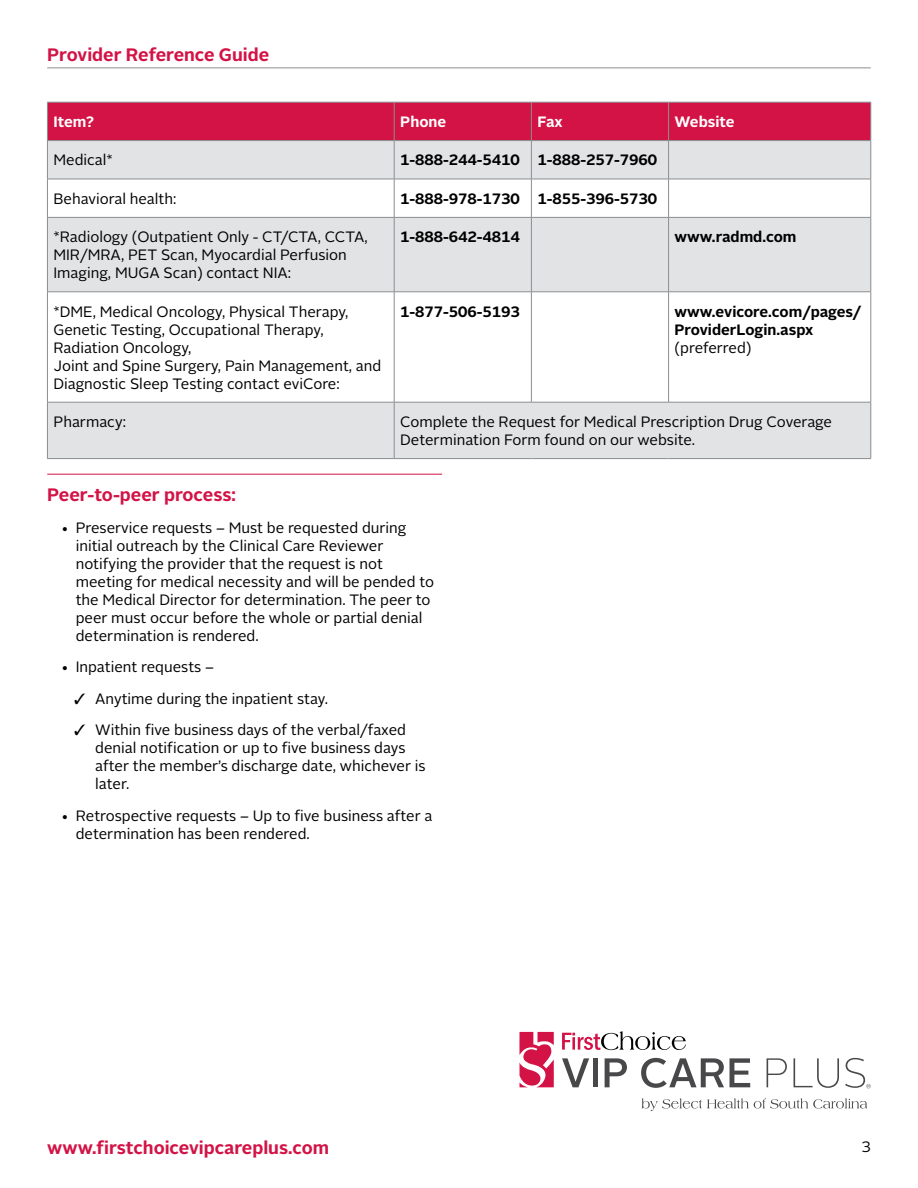
<style>
.page{position:relative;width:918px;height:1188px;background:#fff}
.page>*{position:absolute;margin:0;border:0;box-sizing:border-box;transform-origin:0 0}
.topic{font:700 18px "Alright Sans";color:#d31245}
.body{font:15px/18px "Alright Sans";color:#000}
.body-2{font:700 15px/18px "Alright Sans";color:#000}
.body-3{font:700 15px "Alright Sans";color:#fff}
.s1{font-weight:400}
</style>
<div class="page">
<hr style="left:47px;top:474px;width:395px;height:1px;background:#d31245">
<div style="left:48px;top:103px;width:823px;height:37px;background:#d31245"></div>
<svg style="left:48px;top:141px;width:823px;height:317px;fill:#e2e3e4"></svg>
<hr style="left:871px;top:402px;width:1px;height:56px;background:#8b8e90">
<hr style="left:47px;top:102px;width:347px;height:1px;background:#8b8e90">
<hr style="left:47px;top:102px;width:1px;height:38px;background:#8b8e90">
<hr style="left:394px;top:102px;width:137px;height:1px;background:#8b8e90">
<hr style="left:394px;top:102px;width:1px;height:38px;background:#8b8e90">
<hr style="left:531px;top:102px;width:138px;height:1px;background:#8b8e90">
<hr style="left:531px;top:102px;width:1px;height:38px;background:#8b8e90">
<hr style="left:669px;top:102px;width:202px;height:1px;background:#8b8e90">
<hr style="left:668px;top:102px;width:1px;height:38px;background:#8b8e90">
<hr style="left:871px;top:102px;width:1px;height:38px;background:#8b8e90">
<hr style="left:47px;top:140px;width:347px;height:1px;background:#8b8e90">
<hr style="left:47px;top:141px;width:1px;height:38px;background:#8b8e90">
<hr style="left:394px;top:140px;width:137px;height:1px;background:#8b8e90">
<hr style="left:394px;top:141px;width:1px;height:38px;background:#8b8e90">
<hr style="left:531px;top:140px;width:138px;height:1px;background:#8b8e90">
<hr style="left:531px;top:141px;width:1px;height:38px;background:#8b8e90">
<hr style="left:669px;top:140px;width:202px;height:1px;background:#8b8e90">
<hr style="left:668px;top:141px;width:1px;height:38px;background:#8b8e90">
<hr style="left:871px;top:141px;width:1px;height:38px;background:#8b8e90">
<hr style="left:47px;top:179px;width:347px;height:1px;background:#8b8e90">
<hr style="left:47px;top:179px;width:1px;height:38px;background:#8b8e90">
<hr style="left:394px;top:179px;width:137px;height:1px;background:#8b8e90">
<hr style="left:394px;top:179px;width:1px;height:38px;background:#8b8e90">
<hr style="left:531px;top:179px;width:138px;height:1px;background:#8b8e90">
<hr style="left:531px;top:179px;width:1px;height:38px;background:#8b8e90">
<hr style="left:669px;top:179px;width:202px;height:1px;background:#8b8e90">
<hr style="left:668px;top:179px;width:1px;height:38px;background:#8b8e90">
<hr style="left:871px;top:179px;width:1px;height:38px;background:#8b8e90">
<hr style="left:47px;top:217px;width:347px;height:1px;background:#8b8e90">
<hr style="left:47px;top:218px;width:1px;height:74px;background:#8b8e90">
<hr style="left:394px;top:217px;width:137px;height:1px;background:#8b8e90">
<hr style="left:394px;top:218px;width:1px;height:74px;background:#8b8e90">
<hr style="left:531px;top:217px;width:138px;height:1px;background:#8b8e90">
<hr style="left:531px;top:218px;width:1px;height:74px;background:#8b8e90">
<hr style="left:669px;top:217px;width:202px;height:1px;background:#8b8e90">
<hr style="left:668px;top:218px;width:1px;height:74px;background:#8b8e90">
<hr style="left:871px;top:218px;width:1px;height:74px;background:#8b8e90">
<hr style="left:47px;top:292px;width:347px;height:1px;background:#8b8e90">
<hr style="left:47px;top:292px;width:1px;height:110px;background:#8b8e90">
<hr style="left:394px;top:292px;width:137px;height:1px;background:#8b8e90">
<hr style="left:394px;top:292px;width:1px;height:110px;background:#8b8e90">
<hr style="left:531px;top:292px;width:138px;height:1px;background:#8b8e90">
<hr style="left:531px;top:292px;width:1px;height:110px;background:#8b8e90">
<hr style="left:669px;top:292px;width:202px;height:1px;background:#8b8e90">
<hr style="left:668px;top:292px;width:1px;height:110px;background:#8b8e90">
<hr style="left:871px;top:292px;width:1px;height:110px;background:#8b8e90">
<hr style="left:47px;top:402px;width:347px;height:1px;background:#8b8e90">
<hr style="left:47px;top:402px;width:1px;height:56px;background:#8b8e90">
<hr style="left:394px;top:402px;width:137px;height:1px;background:#8b8e90">
<hr style="left:394px;top:402px;width:1px;height:56px;background:#8b8e90">
<hr style="left:531px;top:402px;width:138px;height:1px;background:#8b8e90">
<hr style="left:669px;top:402px;width:202px;height:1px;background:#8b8e90">
<hr style="left:47px;top:458px;width:347px;height:1px;background:#8b8e90">
<hr style="left:394px;top:458px;width:137px;height:1px;background:#8b8e90">
<hr style="left:531px;top:458px;width:138px;height:1px;background:#8b8e90">
<hr style="left:669px;top:458px;width:202px;height:1px;background:#8b8e90">
<hr style="left:47px;top:68px;width:824px;height:1px;background:#8b8e90">
<svg style="left:562px;top:1058px;width:27px;height:29px"></svg>
<div style="left:593px;top:1058px;width:5px;height:29px;background:#48484a"></div>
<svg style="left:605px;top:1058px;width:22px;height:29px"></svg>
<svg style="left:641px;top:1058px;width:83px;height:30px"></svg>
<svg style="left:730px;top:1058px;width:20px;height:29px"></svg>
<svg style="left:767px;top:1058px;width:20px;height:29px"></svg>
<svg style="left:794px;top:1058px;width:45px;height:30px"></svg>
<svg style="left:562px;top:1031px;width:124px;height:19px"></svg>
<svg style="left:642px;top:1098px;width:225px;height:13px"></svg>
<svg style="left:519px;top:1032px;width:35px;height:55px"></svg>
<svg style="left:845px;top:1058px;width:26px;height:30px"></svg>
<p class="topic" style="left:47px;top:42px;width:224px">Provider Reference Guide</p>
<p class="body-3" style="left:53px;top:111px;width:42px">Item?</p>
<p class="body-3" style="left:400px;top:111px;width:48px">Phone</p>
<p class="body-3" style="left:537px;top:111px;width:27px">Fax</p>
<p class="body-3" style="left:675px;top:111px;width:62px">Website</p>
<p class="body" style="left:53px;top:152px;width:61px">Medical*</p>
<p class="body-2" style="left:400px;top:151px;width:121px">1-888-244-5410</p>
<p class="body-2" style="left:537px;top:151px;width:121px">1-888-257-7960</p>
<p class="body" style="left:53px;top:190px;width:124px">Behavioral health:</p>
<p class="body-2" style="left:400px;top:190px;width:121px">1-888-978-1730</p>
<p class="body-2" style="left:537px;top:190px;width:121px">1-855-396-5730</p>
<p class="body" style="left:53px;top:228px;width:316px">*Radiology (Outpatient Only - CT/CTA, CCTA,<br>MIR/MRA, PET Scan, Myocardial Perfusion<br>Imaging, MUGA Scan) contact NIA:</p>
<p class="body-2" style="left:400px;top:228px;width:121px">1-888-642-4814</p>
<p class="body-2" style="left:675px;top:228px;width:123px">www.radmd.com</p>
<p class="body" style="left:53px;top:303px;width:329px">*DME, Medical Oncology, Physical Therapy, Genetic Testing, Occupational Therapy, Radiation Oncology,<br>Joint and Spine Surgery, Pain Management, and Diagnostic Sleep Testing contact eviCore:</p>
<p class="body-2" style="left:400px;top:303px;width:121px">1-877-506-5193</p>
<p class="body-2" style="left:675px;top:303px;width:188px">www.evicore.com/pages/<br>ProviderLogin.aspx <span class="s1">(preferred)</span></p>
<p class="body" style="left:53px;top:413px;width:74px">Pharmacy:</p>
<p class="body" style="left:400px;top:413px;width:433px">Complete the Request for Medical Prescription Drug Coverage<br>Determination Form found on our website.</p>
<p class="topic" style="left:47px;top:482px;width:190px">Peer-to-peer process:</p>
<p class="body" style="left:76px;top:519px;width:360px;text-indent:-15px">• Preservice requests – Must be requested during initial outreach by the Clinical Care Reviewer notifying the provider that the request is not meeting for medical necessity and will be pended to the Medical Director for determination. The peer to peer must occur before the whole or partial denial determination is rendered.</p>
<p class="body" style="left:61px;top:658px;width:155px">• Inpatient requests –</p>
<p class="body" style="left:74px;top:690px;width:255px">✓ Anytime during the inpatient stay.</p>
<p class="body" style="left:95px;top:721px;width:332px;text-indent:-21px">✓ Within five business days of the verbal/faxed denial notification or up to five business days after the member’s discharge date, whichever is later.</p>
<p class="body" style="left:76px;top:807px;width:358px;text-indent:-15px">• Retrospective requests – Up to five business after a determination has been rendered.</p>
<p class="topic" style="left:47px;top:1136px;width:283px">www.firstchoicevipcareplus.com</p>
<p class="body" style="left:861px;top:1138px;width:11px">3</p>
</div>
